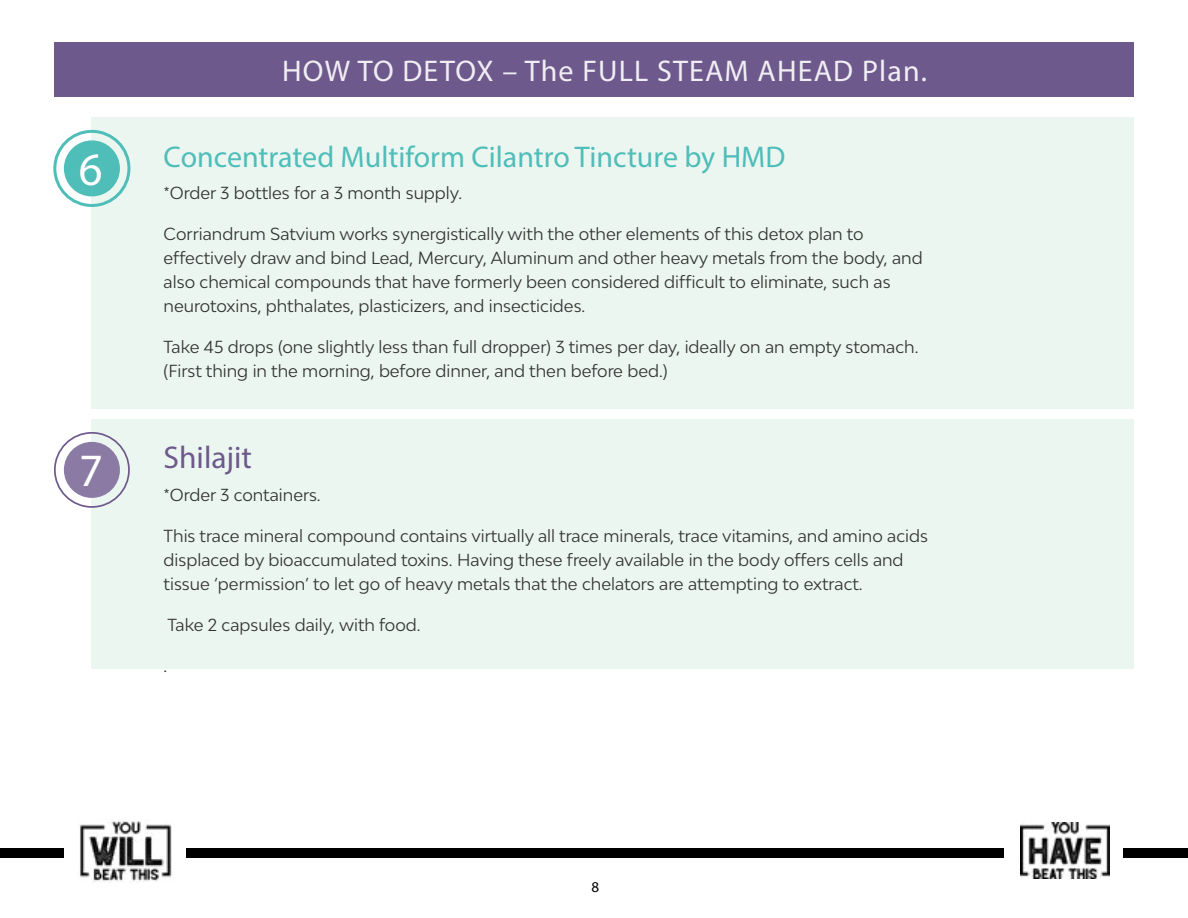
<style>
.page{position:relative;width:1188px;height:918px;background:#fff}
.page>*{position:absolute;margin:0;border:0;box-sizing:border-box;transform-origin:0 0}
.t1{font:46.5px "Myriad Pro";color:#fff}
.t2{font:31.5px "Myriad Pro";color:#6e598c}
.t3{font:30px "Myriad Pro";color:#4fbdb8}
.t4{font:30px "Myriad Pro";letter-spacing:.04em;color:#f0eef4}
.t5{font:16.5px/24px "Bw Modelica";color:#333}
.t6{font:15px "Myriad Pro";color:#000}
</style>
<div class="page">
<div style="left:187px;top:849px;width:817px;height:9px;background:#000"></div>
<div style="left:0;top:849px;width:64px;height:9px;background:#000"></div>
<div style="left:1123px;top:849px;width:65px;height:9px;background:#000"></div>
<img style="left:79px;top:821px;width:93px;height:62px">
<img style="left:1020px;top:822px;width:89px;height:57px">
<div style="left:54px;top:43px;width:1080px;height:54px;background:#6e598c"></div>
<div style="left:92px;top:117px;width:1042px;height:292px;background:#ebf6f1"></div>
<div style="left:92px;top:419px;width:1042px;height:249px;background:#ebf6f1"></div>
<div style="left:64px;top:140px;width:56px;height:56px;background:#4fbdb8;border-radius:50%"></div>
<div style="left:64px;top:442px;width:56px;height:56px;background:#8b7aa3;border-radius:50%"></div>
<div style="left:54px;top:432px;width:76px;height:76px;border:2px solid #6e598c;border-radius:50%"></div>
<div style="left:53px;top:130px;width:77px;height:77px;border:3px solid #4fbdb8;border-radius:50%"></div>
<h1 class="t1" style="left:79px;top:141px;width:25px">6</h1>
<h1 class="t1" style="left:79px;top:442px;width:25px">7</h1>
<h3 class="t4" style="left:282px;top:52px;width:646px">HOW TO DETOX – The FULL STEAM AHEAD Plan.</h3>
<h3 class="t3" style="left:164px;top:138px;width:623px">Concentrated Multiform Cilantro Tincture by HMD</h3>
<p class="t5" style="left:164px;top:181px;width:300px">*Order 3 bottles for 3a month supply.</p>
<p class="t5" style="left:164px;top:222px;width:761px">Corriandrum Satvium works synergistically with the other elements of this detox plan to effectively draw and bind Lead, Mercury, Aluminum and other heavy metals from the body, and also chemical compounds that have formerly been considered difficult to eliminate, such as neurotoxins, phthalates, plasticizers, and insecticides.</p>
<p class="t5" style="left:164px;top:335px;width:756px">Take 45 drops (one slightly less than full dropper 3) times per day, ideally on an empty stomach. (First thing in the morning, before dinner, and then before bed (.</p>
<h2 class="t2" style="left:164px;top:438px;width:90px">Shilajit</h2>
<p class="t5" style="left:164px;top:482px;width:159px">*Order 3 containers.</p>
<p class="t5" style="left:164px;top:523px;width:766px">This trace mineral compound contains virtually all trace minerals, trace vitamins, and amino acids displaced by bioaccumulated toxins. Having these freely available in the body offers cells and tissue ‘permission’ to let go of heavy metals that the chelators are attempting to extract.</p>
<p class="t5" style="left:168px;top:612px;width:255px">Take 2 capsules daily, with food.</p>
<p class="t5" style="left:164px;top:653px;width:5px">.</p>
<p class="t6" style="left:592px;top:877px;width:9px">8</p>
</div>
